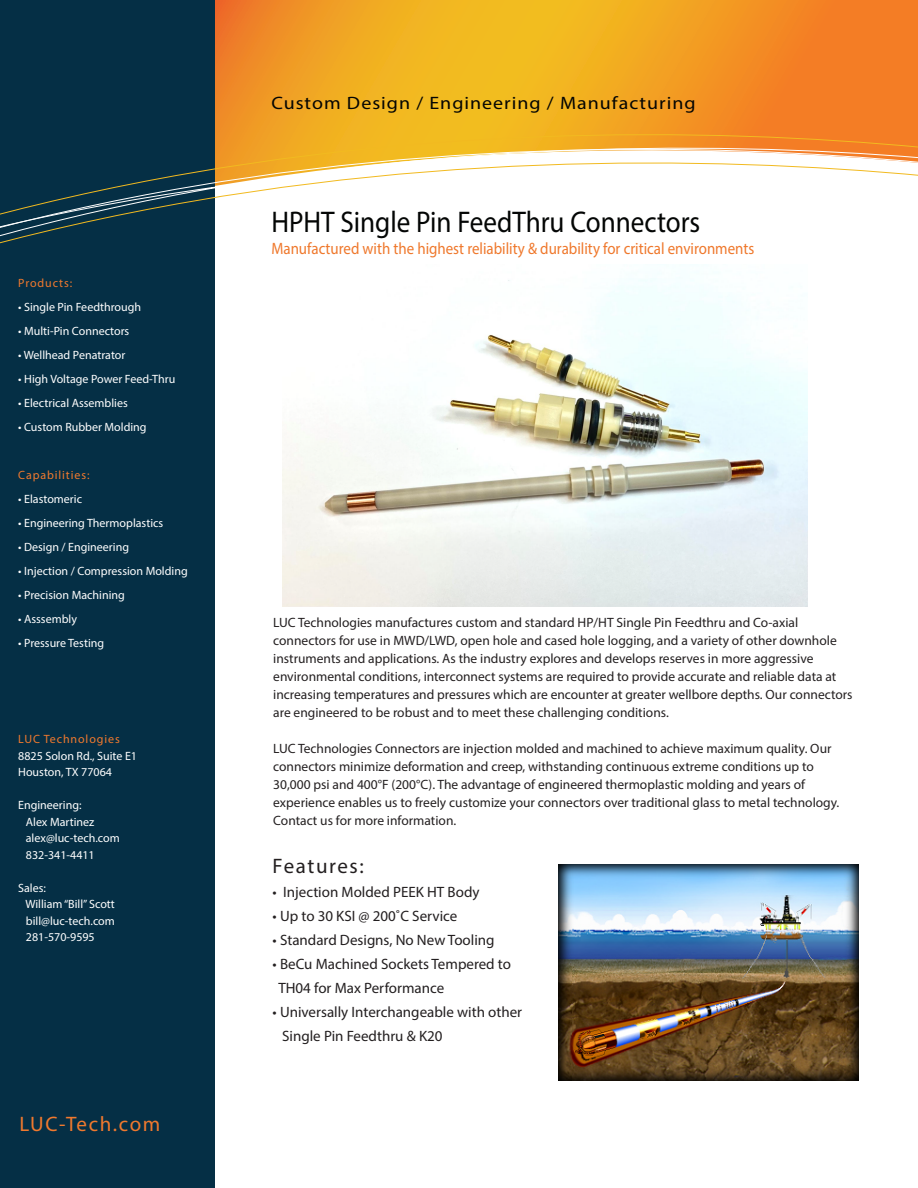
<style>
.page{position:relative;width:918px;height:1188px;background:#fff}
.page>*{position:absolute;margin:0;border:0;box-sizing:border-box;transform-origin:0 0}
.t1{font:700 30px "Myriad";color:#040605;scale:.91 1}
.t2{font:21px "Myriad";letter-spacing:.075em;color:#f0792e}
.t3{font:700 21px "Myriad";letter-spacing:.075em;color:#231f20}
.t4{font:18px "Myriad";letter-spacing:.05em;color:#040503;scale:1.11 1}
.t5{font:700 16.5px "Myriad";color:#ef782c;scale:.91 1}
.t6{font:15px/24px "Myriad";color:#231f20}
.t7{font:13.5px/18px "Myriad";color:#242021}
.t8{font:12px/16.5px "Myriad";color:#fff}
.t9{font:12px "Myriad";letter-spacing:.075em;color:#f0792e}
</style>
<div class="page">
<svg style="left:215px;top:0;width:703px;height:134px;background:#f29e22"></svg>
<div style="left:0;top:0;width:215px;height:1188px;background:#052f45"></div>
<svg style="left:0;top:134px;width:918px;height:110px"></svg>
<img style="left:558px;top:864px;width:300px;height:217px">
<img style="left:282px;top:273px;width:525px;height:333px">
<p class="t9" style="left:18px;top:276px;width:55px">Products:</p>
<p class="t8" style="left:18px;top:299px;width:124px">• Single Pin Feedthrough</p>
<p class="t8" style="left:18px;top:323px;width:113px">• Multi-Pin Connectors</p>
<p class="t8" style="left:18px;top:347px;width:109px">• Wellhead Penatrator</p>
<p class="t8" style="left:18px;top:371px;width:159px">• High Voltage Power Feed-Thru</p>
<p class="t8" style="left:18px;top:395px;width:111px">• Electrical Assemblies</p>
<p class="t8" style="left:18px;top:419px;width:130px">• Custom Rubber Molding</p>
<p class="t9" style="left:18px;top:468px;width:73px">Capabilities:</p>
<p class="t8" style="left:18px;top:491px;width:65px">• Elastomeric</p>
<p class="t8" style="left:18px;top:515px;width:147px">• Engineering Thermoplastics</p>
<p class="t8" style="left:18px;top:539px;width:112px">• Design / Engineering</p>
<p class="t8" style="left:18px;top:563px;width:171px">• Injection / Compression Molding</p>
<p class="t8" style="left:18px;top:587px;width:108px">• Precision Machining</p>
<p class="t8" style="left:18px;top:611px;width:60px">• Asssembly</p>
<p class="t8" style="left:18px;top:635px;width:87px">• Pressure Testing</p>
<p class="t9" style="left:18px;top:732px;width:103px">LUC Technologies</p>
<p class="t8" style="left:18px;top:748px;width:120px">8825 Solon Rd., Suite E1<br>Houston, TX 77064</p>
<p class="t8" style="left:26px;top:797px;width:95px;text-indent:-8px">Engineering:<br>Alex Martinez alex@luc-tech.com<br>832-341-4411</p>
<p class="t8" style="left:25px;top:880px;width:91px;text-indent:-7px">Sales:<br>William “Bill” Scott bill@luc-tech.com<br>281-570-9595</p>
<h2 class="t2" style="left:20px;top:1111px;width:142px">LUC-Tech.com</h2>
<h3 class="t4" style="left:271px;top:92px;width:384px">Custom Design / Engineering / Manufacturing</h3>
<h1 class="t1" style="left:271px;top:203px;width:473px">HPHT Single Pin FeedThru Connectors</h1>
<p class="t5" style="left:271px;top:239px;width:532px">Manufactured with the highest reliability &amp; durability for critical environments</p>
<p class="t7" style="left:273px;top:613px;width:581px">LUC Technologies manufactures custom and standard HP/HT Single Pin Feedthru and Co-axial connectors for use in MWD/LWD, open hole and cased hole logging, and a variety of other downhole instruments and applications. As the industry explores and develops reserves in more aggressive environmental conditions, interconnect systems are required to provide accurate and reliable data at increasing temperatures and pressures which are encounter at greater wellbore depths. Our connectors are engineered to be robust and to meet these challenging conditions.</p>
<p class="t7" style="left:273px;top:739px;width:568px">LUC Technologies Connectors are injection molded and machined to achieve maximum quality. Our connectors minimize deformation and creep, withstanding continuous extreme conditions up to 30,000 psi and 400°F (200°C). The advantage of engineered thermoplastic molding and years of experience enables us to freely customize your connectors over traditional glass to metal technology.<br>Contact us for more information.</p>
<h2 class="t3" style="left:273px;top:853px;width:93px">Features:</h2>
<p class="t6" style="left:273px;top:880px;width:208px">• Injection Molded PEEK HT Body</p>
<p class="t6" style="left:273px;top:904px;width:186px">• Up to 30 KSI @ 200˚C Service</p>
<p class="t6" style="left:273px;top:928px;width:223px">• Standard Designs, No New Tooling</p>
<p class="t6" style="left:278px;top:952px;width:234px;text-indent:-6px">• BeCu Machined Sockets Tempered to<br>TH04 for Max Performance</p>
<p class="t6" style="left:282px;top:1000px;width:241px;text-indent:-10px">• Universally Interchangeable with other<br>Single Pin Feedthru &amp; K20</p>
</div>
